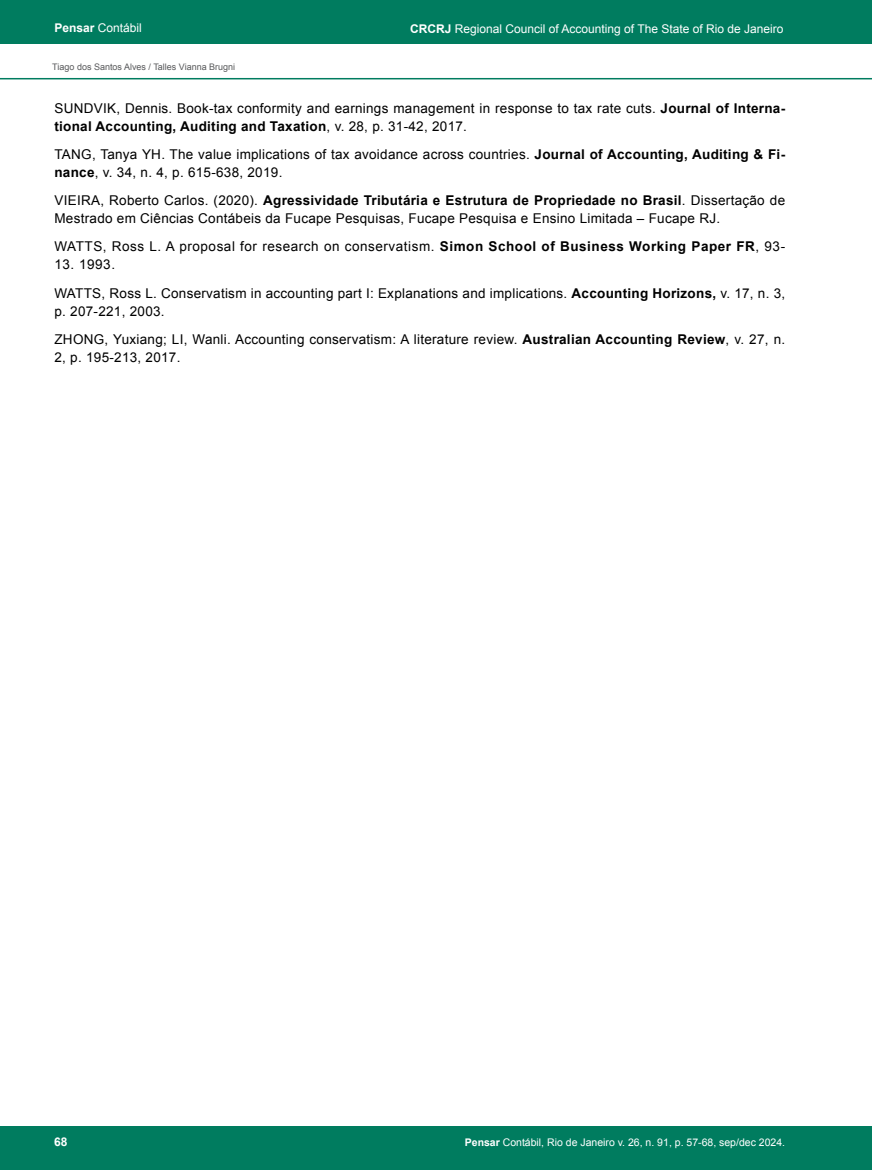
<style>
.page{position:relative;width:872px;height:1170px;background:#fff}
.page>*{position:absolute;margin:0;border:0;box-sizing:border-box;transform-origin:0 0}
.t1{font:13.5px/18px "Arial";letter-spacing:.02em;color:#000}
.t2{font:13.5px "Arial";letter-spacing:.04em;color:#000}
.t3{font:12px "Arial";color:#fff}
.t4{font:700 12px "Arial";color:#fff}
.t5{font:10.5px "Arial";color:#fff}
.t6{font:9px "Arial";color:#58595b}
.s1{font-weight:700}
</style>
<div class="page">
<div style="left:0;top:0;width:872px;height:43px;background:#007c5f"></div>
<hr style="left:0;top:78px;width:872px;height:1px;background:#007c5f">
<div style="left:0;top:1126px;width:872px;height:43px;background:#007c5f"></div>
<p class="t3" style="left:54px;top:20px;width:89px"><span class="s1">Pensar</span> Contábil</p>
<p class="t3" style="left:410px;top:21px;width:375px"><span class="s1">CRCRJ</span> Regional Council of Accounting of The State of Rio de Janeiro</p>
<p class="t6" style="left:52px;top:61px;width:184px">Tiago dos Santos Alves / Talles Vianna Brugni</p>
<p class="t1" style="left:54px;top:99px;width:732px">SUNDVIK, Dennis. Book-tax conformity and earnings management in response to tax rate cuts. <span class="s1">Journal of Interna&shy;tional Accounting, Auditing and Taxation</span>, v. 28, p. 31-42, 2017.</p>
<p class="t1" style="left:54px;top:145px;width:732px">TANG, Tanya YH. The value implications of tax avoidance across countries. <span class="s1">Journal of Accounting, Auditing &amp; Fi&shy;nance</span>, v. 34, n. 4, p. 615-638, 2019.</p>
<p class="t1" style="left:54px;top:192px;width:732px">VIEIRA, Roberto Carlos. (2020). <span class="s1">Agressividade Tributária e Estrutura de Propriedade no Brasil</span>. Dissertação de<br>Mestrado em Ciências Contábeis da Fucape Pesquisas, Fucape Pesquisa e Ensino Limitada – Fucape RJ.</p>
<p class="t2" style="left:54px;top:238px;width:732px">WATTS, Ross L. A proposal for research on conservatism. <span class="s1">Simon School of Business Working Paper FR</span>, 93-</p>
<p class="t1" style="left:54px;top:251px;width:732px;line-height:28.2px">13. 1993.<br>WATTS, Ross L. Conservatism in accounting part I: Explanations and implications. <span class="s1">Accounting Horizons,</span> v. 17, n. 3,</p>
<p class="t1" style="left:54px;top:297px;width:732px;line-height:28.2px">p. 207-221, 2003.<br>ZHONG, Yuxiang; LI, Wanli. Accounting conservatism: A literature review. <span class="s1">Australian Accounting Review</span>, v. 27, n.</p>
<p class="t1" style="left:54px;top:348px;width:127px">2, p. 195-213, 2017.</p>
<p class="t4" style="left:54px;top:1134px;width:15px">68</p>
<p class="t5" style="left:465px;top:1135px;width:322px"><span class="s1">Pensar</span> Contábil, Rio de Janeiro v. 26, n. 91, p. 57-68, sep/dec 2024.</p>
</div>
